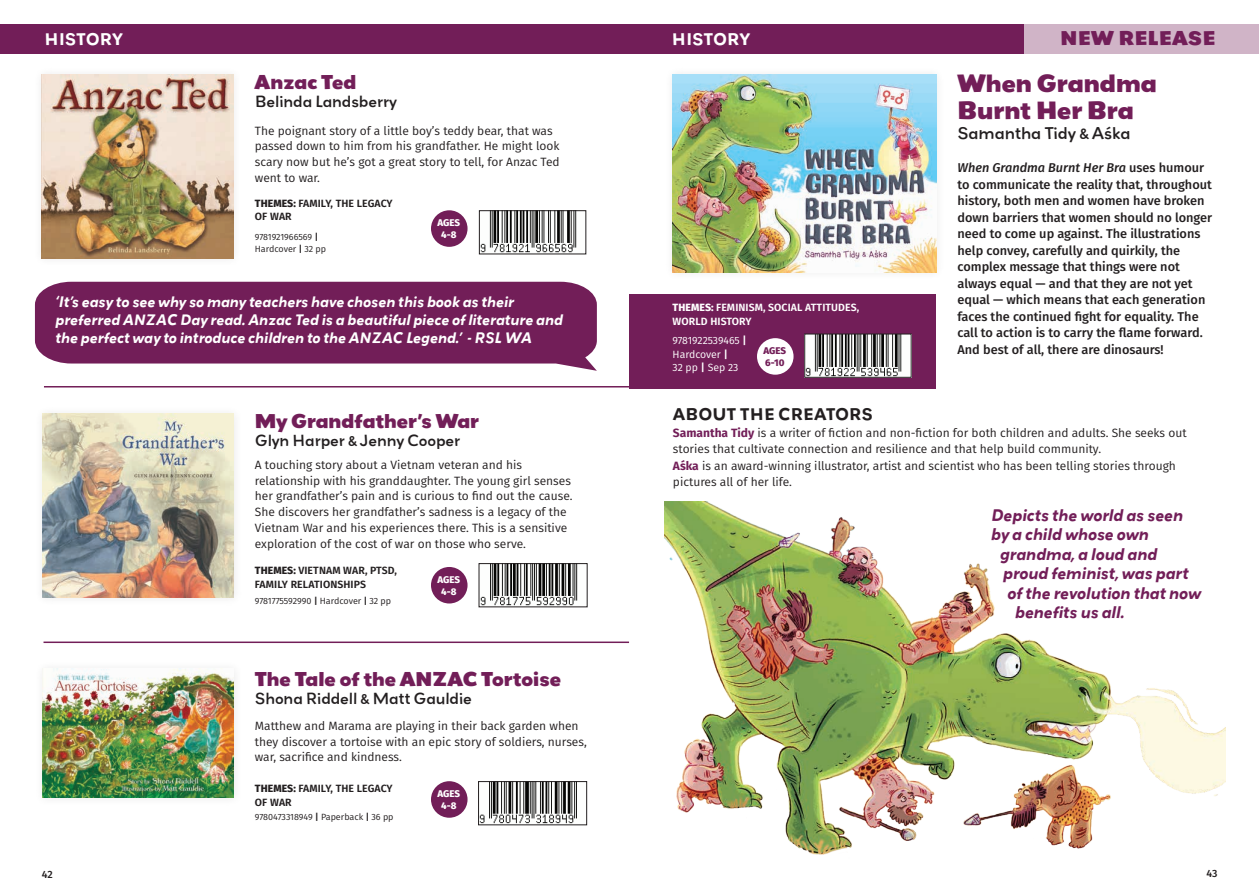
<style>
.page{position:relative;width:1259px;height:893px;background:#fff}
.page>*{position:absolute;margin:0;border:0;box-sizing:border-box;transform-origin:0 0}
.t1{font:700 expanded 22.5px/27px "Grenadine MVB";color:#721e58}
.t2{font:700 expanded 18px "Grenadine MVB";color:#721e58}
.t3{font:700 expanded 18px "Grenadine MVB";letter-spacing:.05em;color:#721e58}
.t4{font:italic 700 15px "Grenadine MVB";color:#721e58}
.t5{font:500 15px "Grenadine MVB";letter-spacing:-.01em;color:#231f20}
.t6{font:700 15px "Grenadine MVB";color:#231f20}
.t7{font:700 15px "Grenadine MVB";letter-spacing:-.005em;color:#fff}
.t8{font:500 14.25px "Grenadine MVB";letter-spacing:-.01em;color:#231f20}
.t9{font:italic 700 13.5px/18px "Grenadine MVB";color:#fff}
.t10{font:500 12.75px/16.5px "Fira Sans";color:#231f20}
.t11{font:12px/15.8px "Fira Sans";color:#231f20}
.t12{font:600 10.5px/13.5px "Fira Sans";letter-spacing:.01em;color:#231f20}
.t13{font:600 10.5px/13.5px "Fira Sans";letter-spacing:.01em;color:#fff}
.t14{font:10.5px/13.5px "Fira Sans";letter-spacing:-.005em;color:#fff}
.t15{font:500 10.5px "Fira Sans";color:#231f20}
.t16{font:800 9.75px/12px "Fira Sans";letter-spacing:-.01em;color:#fff;text-align:center}
.t17{font:800 9.75px/12px "Fira Sans";letter-spacing:-.005em;color:#721e58}
.t18{font:9px/12px "Fira Sans";letter-spacing:-.005em;color:#231f20}
.s1{font-weight:800}
.s2{font-weight:600}
.s3{font-style:italic}
.s4{font-weight:700;color:#721e58}
</style>
<div class="page">
<div style="left:34px;top:659px;width:209px;height:147px;background:#fbfbfb"></div>
<img style="left:43px;top:668px;width:191px;height:129px">
<div style="left:33px;top:66px;width:209px;height:201px;background:#231f20;opacity:.1"></div>
<img style="left:42px;top:75px;width:191px;height:184px">
<div style="left:34px;top:405px;width:209px;height:201px;background:#231f20;opacity:.1"></div>
<img style="left:43px;top:414px;width:191px;height:183px">
<img style="left:480px;top:565px;width:98px;height:40px">
<div style="left:478px;top:563px;width:109px;height:44px;border:1px solid #231f20"></div>
<img style="left:481px;top:212px;width:96px;height:40px">
<div style="left:479px;top:210px;width:107px;height:44px;border:1px solid #231f20"></div>
<img style="left:480px;top:783px;width:97px;height:40px">
<div style="left:478px;top:781px;width:109px;height:44px;border:1px solid #231f20"></div>
<hr style="left:44px;top:386px;width:585px;height:1px;background:#721e58">
<hr style="left:44px;top:641px;width:585px;height:2px;background:#721e58">
<div style="left:431px;top:210px;width:36px;height:37px;background:#721e58;border-radius:50%"></div>
<div style="left:431px;top:567px;width:36px;height:36px;background:#721e58;border-radius:50%"></div>
<div style="left:431px;top:781px;width:36px;height:37px;background:#721e58;border-radius:50%"></div>
<div style="left:0;top:24px;width:630px;height:30px;background:#721e58"></div>
<svg style="left:35px;top:282px;width:562px;height:89px;background:#7f3367"></svg>
<img style="left:665px;top:501px;width:560px;height:354px">
<div style="left:629px;top:294px;width:307px;height:94px;background:#721e58"></div>
<div style="left:663px;top:66px;width:282px;height:215px;background:#231f20;opacity:.1"></div>
<img style="left:672px;top:75px;width:264px;height:197px">
<img style="left:806px;top:336px;width:103px;height:40px">
<div style="left:804px;top:334px;width:107px;height:44px;border:1px solid #231f20"></div>
<div style="left:757px;top:338px;width:36px;height:37px;background:#fff;border-radius:50%"></div>
<div style="left:629px;top:24px;width:395px;height:30px;background:#721e58"></div>
<div style="left:1024px;top:24px;width:235px;height:30px;background:#d0b4c7"></div>
<p class="t7" style="left:45px;top:28px;width:80px">HISTORY</p>
<h2 class="t2" style="left:255px;top:70px;width:103px">Anzac Ted</h2>
<p class="t8" style="left:255px;top:91px;width:144px">Belinda Landsberry</p>
<p class="t11" style="left:255px;top:122px;width:306px">The poignant story of a little boy’s teddy bear, that was passed down to him from his grandfather. He might look scary now but he’s got a great story to tell, for Anzac Ted went to war.</p>
<p class="t12" style="left:255px;top:196px;width:139px"><span class="s1">THEMES:</span> FAMILY, THE LEGACY<br>OF WAR</p>
<p class="t18" style="left:255px;top:230px;width:73px">9781921966569 <span class="s2">|<br></span>Hardcover <span class="s2">|</span> 32 pp</p>
<p class="t16" style="left:437px;top:216px;width:24px">AGES<br>4-8</p>
<p class="t9" style="left:56px;top:292px;width:509px">‘It’s easy to see why so many teachers have chosen this book as their preferred ANZAC Day read. Anzac Ted is a beautiful piece of literature and the perfect way to introduce children to the ANZAC Legend.’ - RSL WA</p>
<h2 class="t2" style="left:255px;top:408px;width:226px">My Grandfather’s War</h2>
<p class="t8" style="left:255px;top:430px;width:207px">Glyn Harper &amp; Jenny Cooper</p>
<p class="t11" style="left:255px;top:456px;width:319px">A touching story about a Vietnam veteran and his relationship with his granddaughter. The young girl senses her grandfather’s pain and is curious to find out the cause.<br>She discovers her grandfather’s sadness is a legacy of the Vietnam War and his experiences there. This is a sensitive exploration of the cost of war on those who serve.</p>
<p class="t12" style="left:255px;top:563px;width:144px"><span class="s1">THEMES:</span> VIETNAM WAR, PTSD,<br>FAMILY RELATIONSHIPS</p>
<p class="t18" style="left:255px;top:594px;width:138px">9781775592990 <span class="s2">|</span> Hardcover <span class="s2">|</span> 32 pp</p>
<p class="t16" style="left:437px;top:572px;width:24px">AGES<br>4-8</p>
<h2 class="t2" style="left:255px;top:666px;width:308px">The Tale of the ANZAC Tortoise</h2>
<p class="t8" style="left:255px;top:688px;width:219px">Shona Riddell &amp; Matt Gauldie</p>
<p class="t11" style="left:255px;top:717px;width:333px">Matthew and Marama are playing in their back garden when they discover a tortoise with an epic story of soldiers, nurses, war, sacrifice and kindness.</p>
<p class="t15" style="left:42px;top:865px;width:12px">42</p>
<p class="t12" style="left:255px;top:781px;width:139px"><span class="s1">THEMES:</span> FAMILY, THE LEGACY<br>OF WAR</p>
<p class="t18" style="left:255px;top:811px;width:140px">9780473318949 <span class="s2">|</span> Paperback <span class="s2">|</span> 36 pp</p>
<p class="t16" style="left:437px;top:787px;width:24px">AGES<br>4-8</p>
<p class="t7" style="left:672px;top:28px;width:80px">HISTORY</p>
<h2 class="t3" style="left:1060px;top:26px;width:156px">NEW RELEASE</h2>
<p class="t13" style="left:672px;top:300px;width:188px"><span class="s1">THEMES:</span> FEMINISM, SOCIAL ATTITUDES,<br>WORLD HISTORY</p>
<p class="t14" style="left:672px;top:333px;width:76px">9781922539465 <span class="s2">|<br></span>Hardcover <span class="s2">|<br></span>32 pp <span class="s2">|</span> Sep 23</p>
<p class="t17" style="left:763px;top:344px;width:24px">AGES<br>6-10</p>
<h1 class="t1" style="left:957px;top:70px;width:201px">When Grandma<br>Burnt Her Bra</h1>
<p class="t5" style="left:957px;top:122px;width:175px">Samantha Tidy &amp; Aska</p>
<p class="t10" style="left:957px;top:159px;width:256px"><span class="s3">When Grandma Burnt Her Bra</span> uses humour to communicate the reality that, throughout history, both men and women have broken down barriers that women should no longer need to come up against. The illustrations help convey, carefully and quirkily, the complex message that things were not always equal — and that they are not yet equal — which means that each generation faces the continued fight for equality. The call to action is to carry the flame forward.<br>And best of all, there are dinosaurs!</p>
<p class="t6" style="left:673px;top:403px;width:201px">ABOUT THE CREATORS</p>
<p class="t11" style="left:673px;top:424px;width:515px;line-height:16.5px"><span class="s4">Samantha Tidy</span> is a writer of fiction and non-fiction for both children and adults. She seeks out stories that cultivate connection and resilience and that help build community.<br><span class="s4">Aśka</span> is an award-winning illustrator, artist and scientist who has been telling stories through pictures all of her life.</p>
<p class="t4" style="left:991px;top:504px;width:193px">Depicts the world as seen</p>
<p class="t4" style="left:991px;top:523px;width:159px">by a child whose own</p>
<p class="t4" style="left:1000px;top:543px;width:159px">grandma, a loud and</p>
<p class="t4" style="left:1003px;top:562px;width:187px">proud feminist, was part</p>
<p class="t4" style="left:1007px;top:582px;width:195px">of the revolution that now</p>
<p class="t4" style="left:1015px;top:601px;width:111px">benefits us all.</p>
<p class="t15" style="left:1206px;top:865px;width:12px">43</p>
</div>
